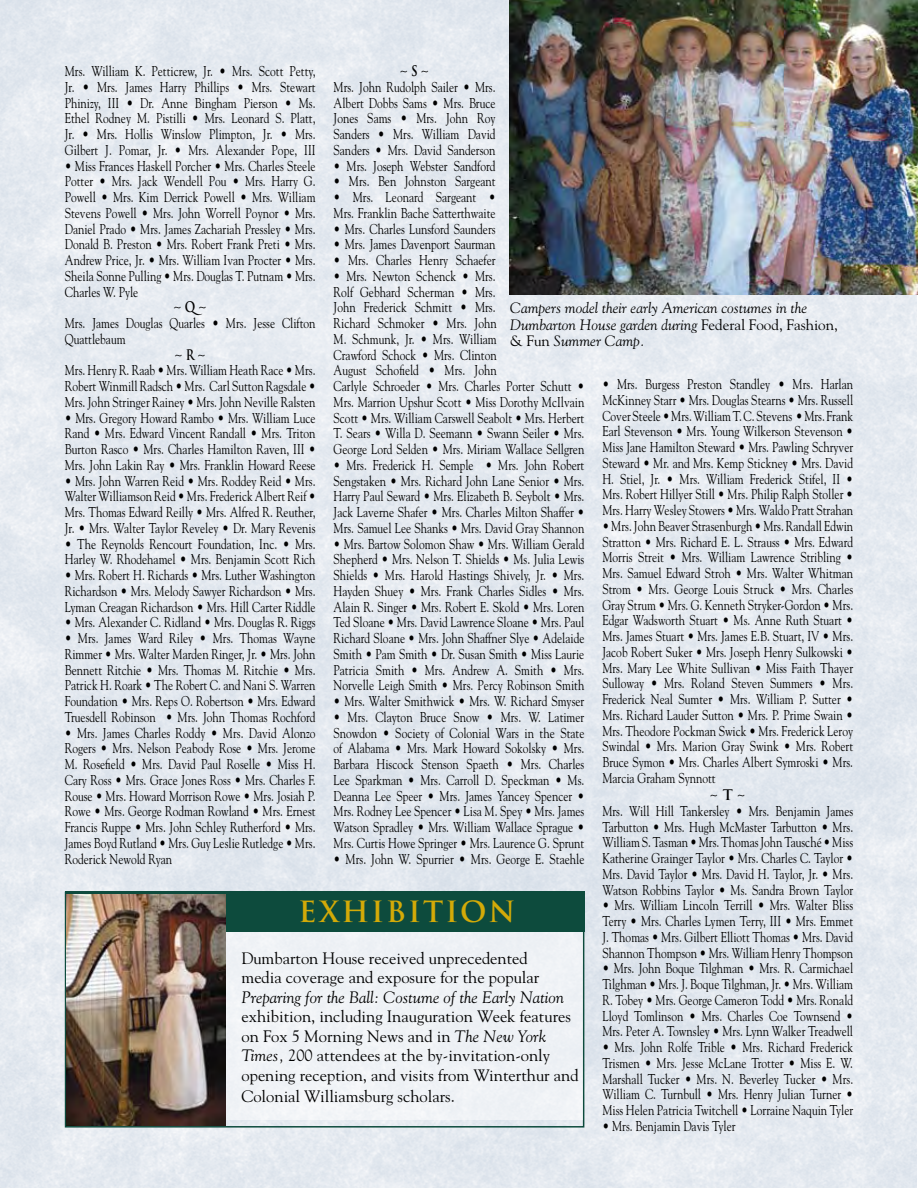
<style>
.page{position:relative;width:918px;height:1188px;background:#fff}
.page>*{position:absolute;margin:0;border:0;box-sizing:border-box;transform-origin:0 0}
.t1{font:700 28.5px "Trajan Pro";letter-spacing:.075em;color:#d3aa08}
.t2{font:16.5px/19.5px "Goudy";color:#000}
.t3{font:italic 16.5px "Goudy";color:#000}
.t4{font:italic 15px/16.5px "Goudy";color:#000}
.t5{font:14.25px/15.8px "Goudy";color:#000;text-align:justify;scale:.8 1}
.t6{font:14.25px/15.8px "Goudy";color:#000;text-align:center}
.s1{font-family:"Trajan Pro";font-weight:700}
.s2{font-style:normal}
.s3{font-style:italic}
</style>
<div class="page">
<img style="left:0;top:0;width:918px;height:1188px">
<img style="left:509px;top:0;width:409px;height:294px">
<div style="left:223px;top:924px;width:360px;height:196px;background:#eff2f6"></div>
<div style="left:65px;top:892px;width:519px;height:40px;background:#0d4b3d"></div>
<img style="left:66px;top:894px;width:159px;height:232px">
<p class="t6" style="left:334px;top:63px;width:164px">~<span class="s1">S</span>~<br>Mrs. John Rudolph Sailer • Mrs.<br>Albert Dobbs Sams • Mrs. Bruce<br>Jones Sams • Mrs. John Roy<br>Sanders • Mrs. William David<br>Sanders • Mrs. David Sanderson</p>
<p class="t5" style="left:334px;top:157px;width:204px">• Mrs. Joseph Webster Sandford</p>
<p class="t5" style="left:334px;top:173px;width:204px">• Mrs. Ben Johnston Sargeant</p>
<p class="t5" style="left:334px;top:189px;width:204px">• Mrs. Leonard Sargeant •<br>Mrs. Franklin Bache Satterthwaite</p>
<p class="t5" style="left:334px;top:220px;width:204px">• Mrs. Charles Lunsford Saunders</p>
<p class="t5" style="left:334px;top:236px;width:204px">• Mrs. James Davenport Saurman</p>
<p class="t5" style="left:334px;top:252px;width:204px">• Mrs. Charles Henry Schaefer</p>
<p class="t5" style="left:334px;top:268px;width:315px;text-align:left">• Mrs. Newton Schenck • Mrs.<br>Rolf Gebhard Scherman • Mrs.<br>John Frederick Schmitt • Mrs.<br>Richard Schmoker • Mrs. John<br>M. Schmunk, Jr. • Mrs. William<br>Crawford Schock • Mrs. Clinton<br>August Schofield • Mrs. John<br>Carlyle Schroeder • Mrs. Charles Porter Schutt • Mrs. Marrion Upshur Scott • Miss Dorothy McIlvain Scott • Mrs. William Carswell Seabolt • Mrs. Herbert T. Sears • Willa D. Seemann • Swann Seiler • Mrs.<br>George Lord Selden • Mrs. Miriam Wallace Sellgren</p>
<p class="t5" style="left:334px;top:457px;width:315px">• Mrs. Frederick H. Semple • Mrs. John Robert Sengstaken • Mrs. Richard John Lane Senior • Mrs.<br>Harry Paul Seward • Mrs. Elizabeth B. Seybolt • Mrs.<br>Jack Laverne Shafer • Mrs. Charles Milton Shaffer • Mrs. Samuel Lee Shanks • Mrs. David Gray Shannon</p>
<p class="t5" style="left:334px;top:535px;width:315px">• Mrs. Bartow Solomon Shaw • Mrs. William Gerald Shepherd • Mrs. Nelson T. Shields • Ms. Julia Lewis Shields • Mrs. Harold Hastings Shively, Jr. • Mrs.<br>Hayden Shuey • Mrs. Frank Charles Sidles • Mrs.<br>Alain R. Singer • Mrs. Robert E. Skold • Mrs. Loren Ted Sloane • Mrs. David Lawrence Sloane • Mrs. Paul Richard Sloane • Mrs. John Shaffner Slye • Adelaide Smith • Pam Smith • Dr. Susan Smith • Miss Laurie Patricia Smith • Mrs. Andrew A. Smith • Mrs.<br>Norvelle Leigh Smith • Mrs. Percy Robinson Smith</p>
<p class="t5" style="left:334px;top:693px;width:315px">• Mrs. Walter Smithwick • Mrs. W. Richard Smyser</p>
<p class="t5" style="left:334px;top:709px;width:315px">• Mrs. Clayton Bruce Snow • Mrs. W. Latimer Snowdon • Society of Colonial Wars in the State of Alabama • Mrs. Mark Howard Sokolsky • Mrs.<br>Barbara Hiscock Stenson Spaeth • Mrs. Charles Lee Sparkman • Mrs. Carroll D. Speckman • Ms.<br>Deanna Lee Speer • Mrs. James Yancey Spencer • Mrs. Rodney Lee Spencer • Lisa M. Spey • Mrs. James Watson Spradley • Mrs. William Wallace Sprague • Mrs. Curtis Howe Springer • Mrs. Laurence G. Sprunt</p>
<p class="t5" style="left:334px;top:850px;width:315px">• Mrs. John W. Spurrier • Mrs. George E. Staehle</p>
<p class="t5" style="left:65px;top:63px;width:315px">Mrs. William K. Petticrew, Jr. • Mrs. Scott Petty, Jr. • Mrs. James Harry Phillips • Mrs. Stewart Phinizy, III • Dr. Anne Bingham Pierson • Ms.<br>Ethel Rodney M. Pistilli • Mrs. Leonard S. Platt, Jr. • Mrs. Hollis Winslow Plimpton, Jr. • Mrs.<br>Gilbert J. Pomar, Jr. • Mrs. Alexander Pope, III</p>
<p class="t5" style="left:65px;top:157px;width:315px">• Miss Frances Haskell Porcher • Mrs. Charles Steele</p>
<p class="t5" style="left:65px;top:173px;width:315px">Potter • Mrs. Jack Wendell Pou • Mrs. Harry G.</p>
<p class="t5" style="left:65px;top:189px;width:315px">Powell • Mrs. Kim Derrick Powell • Mrs. William</p>
<p class="t5" style="left:65px;top:205px;width:315px">Stevens Powell • Mrs. John Worrell Poynor • Mrs.</p>
<p class="t5" style="left:65px;top:220px;width:315px">Daniel Prado • Mrs. James Zachariah Pressley • Mrs.</p>
<p class="t5" style="left:65px;top:236px;width:315px">Donald B. Preston • Mrs. Robert Frank Preti • Mrs.</p>
<p class="t5" style="left:65px;top:252px;width:315px">Andrew Price, Jr. • Mrs. William Ivan Procter • Mrs.</p>
<p class="t5" style="left:65px;top:268px;width:315px">Sheila Sonne Pulling • Mrs. Douglas T. Putnam • Mrs.</p>
<p class="t5" style="left:65px;top:283px;width:93px">Charles W. Pyle</p>
<p class="t6" style="left:173px;top:299px;width:35px">~<span class="s1">Q</span>~</p>
<p class="t5" style="left:65px;top:315px;width:315px">Mrs. James Douglas Quarles • Mrs. Jesse Clifton</p>
<p class="t5" style="left:65px;top:331px;width:77px">Quattlebaum</p>
<p class="t6" style="left:174px;top:346px;width:33px">~<span class="s1">R</span>~</p>
<p class="t5" style="left:65px;top:362px;width:315px">Mrs. Henry R. Raab • Mrs. William Heath Race • Mrs.</p>
<p class="t5" style="left:65px;top:378px;width:315px">Robert Winmill Radsch • Mrs. Carl Sutton Ragsdale •</p>
<p class="t5" style="left:65px;top:394px;width:315px">Mrs. John Stringer Rainey • Mrs. John Neville Ralsten</p>
<p class="t5" style="left:65px;top:409px;width:315px">• Mrs. Gregory Howard Rambo • Mrs. William Luce Rand • Mrs. Edward Vincent Randall • Mrs. Triton Burton Rasco • Mrs. Charles Hamilton Raven, III • Mrs. John Lakin Ray • Mrs. Franklin Howard Reese</p>
<p class="t5" style="left:65px;top:472px;width:315px">• Mrs. John Warren Reid • Mrs. Roddey Reid • Mrs.<br>Walter Williamson Reid • Mrs. Frederick Albert Reif • Mrs. Thomas Edward Reilly • Mrs. Alfred R. Reuther, Jr. • Mrs. Walter Taylor Reveley • Dr. Mary Revenis</p>
<p class="t5" style="left:65px;top:535px;width:315px">• The Reynolds Rencourt Foundation, Inc. • Mrs.<br>Harley W. Rhodehamel • Mrs. Benjamin Scott Rich</p>
<p class="t5" style="left:65px;top:567px;width:315px">• Mrs. Robert H. Richards • Mrs. Luther Washington Richardson • Mrs. Melody Sawyer Richardson • Mrs.<br>Lyman Creagan Richardson • Mrs. Hill Carter Riddle</p>
<p class="t5" style="left:65px;top:614px;width:315px">• Mrs. Alexander C. Ridland • Mrs. Douglas R. Riggs</p>
<p class="t5" style="left:65px;top:630px;width:315px">• Mrs. James Ward Riley • Mrs. Thomas Wayne Rimmer • Mrs. Walter Marden Ringer, Jr. • Mrs. John Bennett Ritchie • Mrs. Thomas M. Ritchie • Mrs.<br>Patrick H. Roark • The Robert C. and Nani S. Warren Foundation • Mrs. Reps O. Robertson • Mrs. Edward Truesdell Robinson • Mrs. John Thomas Rochford</p>
<p class="t5" style="left:65px;top:724px;width:315px">• Mrs. James Charles Roddy • Mrs. David Alonzo Rogers • Mrs. Nelson Peabody Rose • Mrs. Jerome M. Rosefield • Mrs. David Paul Roselle • Miss H.<br>Cary Ross • Mrs. Grace Jones Ross • Mrs. Charles F.<br>Rouse • Mrs. Howard Morrison Rowe • Mrs. Josiah P.<br>Rowe • Mrs. George Rodman Rowland • Mrs. Ernest Francis Ruppe • Mrs. John Schley Rutherford • Mrs.<br>James Boyd Rutland • Mrs. Guy Leslie Rutledge • Mrs.<br>Roderick Newold Ryan</p>
<p class="t4" style="left:510px;top:299px;width:329px">Campers model their early American costumes in the<br>Dumbarton House garden during <span class="s2">Federal Food, Fashion, &amp; Fun</span> Summer Camp.</p>
<p class="t5" style="left:602px;top:376px;width:315px">• Mrs. Burgess Preston Standley • Mrs. Harlan McKinney Starr • Mrs. Douglas Stearns • Mrs. Russell Cover Steele • Mrs. William T. C. Stevens • Mrs. Frank Earl Stevenson • Mrs. Young Wilkerson Stevenson • Miss Jane Hamilton Steward • Mrs. Pawling Schryver Steward • Mr. and Mrs. Kemp Stickney • Mrs. David H. Stiel, Jr. • Mrs. William Frederick Stifel, II • Mrs. Robert Hillyer Still • Mrs. Philip Ralph Stoller • Mrs. Harry Wesley Stowers • Mrs. Waldo Pratt Strahan</p>
<p class="t5" style="left:602px;top:518px;width:315px">• Mrs. John Beaver Strasenburgh • Mrs. Randall Edwin Stratton • Mrs. Richard E. L. Strauss • Mrs. Edward Morris Streit • Mrs. William Lawrence Stribling • Mrs. Samuel Edward Stroh • Mrs. Walter Whitman Strom • Mrs. George Louis Struck • Mrs. Charles Gray Strum • Mrs. G. Kenneth Stryker-Gordon • Mrs.<br>Edgar Wadsworth Stuart • Ms. Anne Ruth Stuart • Mrs. James Stuart • Mrs. James E.B. Stuart, IV • Mrs.<br>Jacob Robert Suker • Mrs. Joseph Henry Sulkowski • Mrs. Mary Lee White Sullivan • Miss Faith Thayer Sulloway • Mrs. Roland Steven Summers • Mrs.<br>Frederick Neal Sumter • Mrs. William P. Sutter • Mrs. Richard Lauder Sutton • Mrs. P. Prime Swain • Mrs. Theodore Pockman Swick • Mrs. Frederick Leroy Swindal • Mrs. Marion Gray Swink • Mrs. Robert Bruce Symon • Mrs. Charles Albert Symroski • Mrs.<br>Marcia Graham Synnott</p>
<p class="t6" style="left:602px;top:787px;width:252px">~ <span class="s1">T</span> ~<br>Mrs. Will Hill Tankersley • Mrs. Benjamin James Tarbutton • Mrs. Hugh McMaster Tarbutton • Mrs.<br>William S. Tasman • Mrs. Thomas John Tausché • Miss Katherine Grainger Taylor • Mrs. Charles C. Taylor • Mrs. David Taylor • Mrs. David H. Taylor, Jr. • Mrs.<br>Watson Robbins Taylor • Ms. Sandra Brown Taylor</p>
<p class="t5" style="left:602px;top:897px;width:315px">• Mrs. William Lincoln Terrill • Mrs. Walter Bliss Terry • Mrs. Charles Lymen Terry, III • Mrs. Emmet J. Thomas • Mrs. Gilbert Elliott Thomas • Mrs. David Shannon Thompson • Mrs. William Henry Thompson</p>
<p class="t5" style="left:602px;top:960px;width:315px">• Mrs. John Boque Tilghman • Mrs. R. Carmichael Tilghman • Mrs. J. Boque Tilghman, Jr. • Mrs. William R. Tobey • Mrs. George Cameron Todd • Mrs. Ronald Lloyd Tomlinson • Mrs. Charles Coe Townsend • Mrs. Peter A. Townsley • Mrs. Lynn Walker Treadwell</p>
<p class="t5" style="left:602px;top:1039px;width:315px">• Mrs. John Rolfe Trible • Mrs. Richard Frederick Trismen • Mrs. Jesse McLane Trotter • Miss E. W.<br>Marshall Tucker • Mrs. N. Beverley Tucker • Mrs.<br>William C. Turnbull • Mrs. Henry Julian Turner • Miss Helen Patricia Twitchell • Lorraine Naquin Tyler</p>
<p class="t5" style="left:602px;top:1118px;width:168px">• Mrs. Benjamin Davis Tyler</p>
<h1 class="t1" style="left:298px;top:894px;width:218px">EXHIBITION</h1>
<p class="t2" style="left:242px;top:948px;width:299px">Dumbarton House received unprecedented media coverage and exposure for the popular</p>
<p class="t3" style="left:242px;top:987px;width:324px">Preparing for the Ball: Costume of the Early Nation</p>
<p class="t2" style="left:242px;top:1007px;width:339px">exhibition, including Inauguration Week features on Fox 5 Morning News and in <span class="s3">The New York Times,</span> 200 attendees at the by-invitation-only opening reception, and visits from Winterthur and</p>
<p class="t2" style="left:242px;top:1086px;width:215px">Colonial Williamsburg scholars.</p>
</div>
